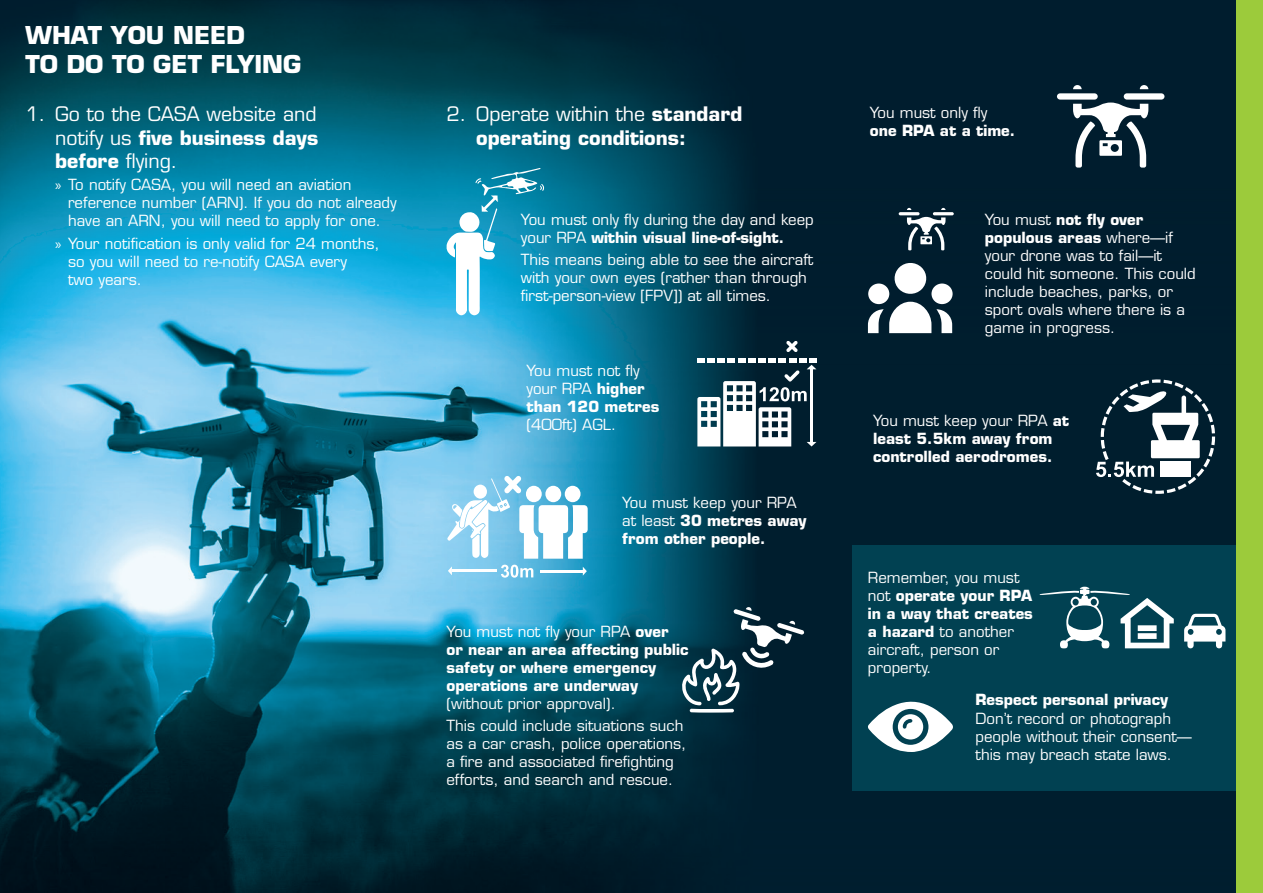
<style>
.page{position:relative;width:1263px;height:893px;background:#fff}
.page>*{position:absolute;margin:0;border:0;box-sizing:border-box;transform-origin:0 0}
.t1{font:700 24px/28.8px "Eurostile LT Std";color:#fff}
.t2{font:19.5px/23.4px "Eurostile LT Std";color:#fff;text-align:justify}
.t3{font:700 19.5px/23.4px "Eurostile LT Std";color:#fff}
.t4{font:15px/18px "Eurostile LT Std";color:#fff}
.t5{font:700 15px/18px "Eurostile LT Std";color:#fff}
.s1{font-weight:700}
.s2{font-weight:400}
.s3{font-family:"Myriad Pro"}
</style>
<div class="page">
<img style="left:0;top:0;width:1236px;height:893px">
<div style="left:852px;top:545px;width:384px;height:245px;background:#014152"></div>
<svg style="left:446px;top:168px;width:99px;height:148px"></svg>
<svg style="left:786px;top:341px;width:12px;height:11px"></svg>
<svg style="left:697px;top:358px;width:119px;height:88px"></svg>
<svg style="left:1096px;top:379px;width:119px;height:115px"></svg>
<svg style="left:681px;top:607px;width:123px;height:106px;background:#2a4c5b"></svg>
<hr style="left:933px;top:212px;width:21px;height:3px;background:#fff;border-radius:2px">
<hr style="left:899px;top:212px;width:20px;height:3px;background:#fff;border-radius:2px">
<svg style="left:907px;top:217px;width:38px;height:33px"></svg>
<svg style="left:893px;top:261px;width:35px;height:34px"></svg>
<div style="left:931px;top:284px;width:21px;height:20px;background:#fff;border-radius:50%"></div>
<div style="left:868px;top:284px;width:21px;height:20px;background:#fff;border-radius:50%"></div>
<svg style="left:868px;top:302px;width:84px;height:31px"></svg>
<svg style="left:1073px;top:85px;width:9px;height:4px"></svg>
<svg style="left:1140px;top:85px;width:8px;height:4px"></svg>
<div style="left:1124px;top:93px;width:40px;height:7px;background:#fff;border-radius:3px"></div>
<div style="left:1057px;top:93px;width:41px;height:7px;background:#fff;border-radius:3px"></div>
<svg style="left:1073px;top:103px;width:75px;height:65px"></svg>
<svg style="left:501px;top:565px;width:32px;height:13px"></svg>
<hr style="left:452px;top:570px;width:45px;height:2px;background:#fff">
<svg style="left:448px;top:566px;width:4px;height:9px"></svg>
<hr style="left:540px;top:570px;width:45px;height:2px;background:#fff">
<svg style="left:583px;top:567px;width:4px;height:9px"></svg>
<svg style="left:447px;top:476px;width:141px;height:83px"></svg>
<div style="left:545px;top:486px;width:16px;height:16px;background:#fff;border-radius:50%"></div>
<div style="left:565px;top:486px;width:15px;height:16px;background:#fff;border-radius:50%"></div>
<div style="left:526px;top:486px;width:16px;height:16px;background:#fff;border-radius:50%"></div>
<div style="left:1236px;top:0;width:27px;height:893px;background:#9ccb3b"></div>
<svg style="left:1184px;top:614px;width:41px;height:34px"></svg>
<svg style="left:1040px;top:587px;width:134px;height:61px"></svg>
<svg style="left:868px;top:701px;width:85px;height:51px"></svg>
<h1 class="t1" style="left:26px;top:21px;width:277px">WHAT YOU NEED<br>TO DO TO GET FLYING</h1>
<h2 class="t2" style="left:55px;top:103px;width:264px;text-indent:-30px">1. Go to the CASA website and notify us <span class="s1">five business days before</span> flying.</h2>
<h2 class="t3" style="left:476px;top:103px;width:268px;text-indent:-30px"><span class="s2">2. Operate within the</span> standard operating conditions:</h2>
<p class="t4" style="left:68px;top:176px;width:330px;text-indent:-13px"><span class="s3">»</span> To notify CASA, you will need an aviation reference number (ARN). If you do not already have an ARN, you will need to apply for one.</p>
<p class="t4" style="left:68px;top:234px;width:313px;text-indent:-13px"><span class="s3">»</span> Your notification is only valid for 24 months, so you will need to re-notify CASA every<br>two years.</p>
<p class="t4" style="left:521px;top:211px;width:294px">You must only fly during the day and keep your RPA <span class="s1">within visual line-of-sight.</span></p>
<p class="t4" style="left:521px;top:251px;width:294px">This means being able to see the aircraft with your own eyes (rather than through first-person-view [FPV]) at all times.</p>
<p class="t4" style="left:526px;top:361px;width:135px">You must not fly your RPA <span class="s1">higher than 120 metres</span></p>
<p class="t4" style="left:526px;top:415px;width:91px">(400ft) AGL.</p>
<p class="t5" style="left:622px;top:494px;width:186px"><span class="s2">You must keep your RPA at least</span> 30 metres away from other people.</p>
<p class="t5" style="left:446px;top:623px;width:243px"><span class="s2">You must not fly your RPA</span> over or near an area affecting public safety or where emergency operations are underway</p>
<p class="t4" style="left:446px;top:693px;width:238px;line-height:22.2px">(without prior approval).<br>This could include situations such</p>
<p class="t4" style="left:446px;top:735px;width:241px">as a car crash, police operations, a fire and associated firefighting efforts, and search and rescue.</p>
<p class="t4" style="left:870px;top:104px;width:119px">You must only fly</p>
<p class="t5" style="left:870px;top:122px;width:147px">one RPA at a time.</p>
<p class="t4" style="left:985px;top:211px;width:212px">You must <span class="s1">not fly over populous areas</span> where—if your drone was to fail—it could hit someone. This could include beaches, parks, or sport ovals where there is a game in progress.</p>
<p class="t5" style="left:873px;top:412px;width:198px"><span class="s2">You must keep your RPA</span> at least 5.5km away from controlled aerodromes.</p>
<p class="t4" style="left:868px;top:568px;width:167px">Remember, you must not <span class="s1">operate your RPA in a way that creates a hazard</span> to another aircraft, person or property.</p>
<p class="t5" style="left:975px;top:691px;width:194px">Respect personal privacy</p>
<p class="t4" style="left:975px;top:709px;width:218px">Don’t record or photograph people without their consent— this may breach state laws.</p>
</div>
